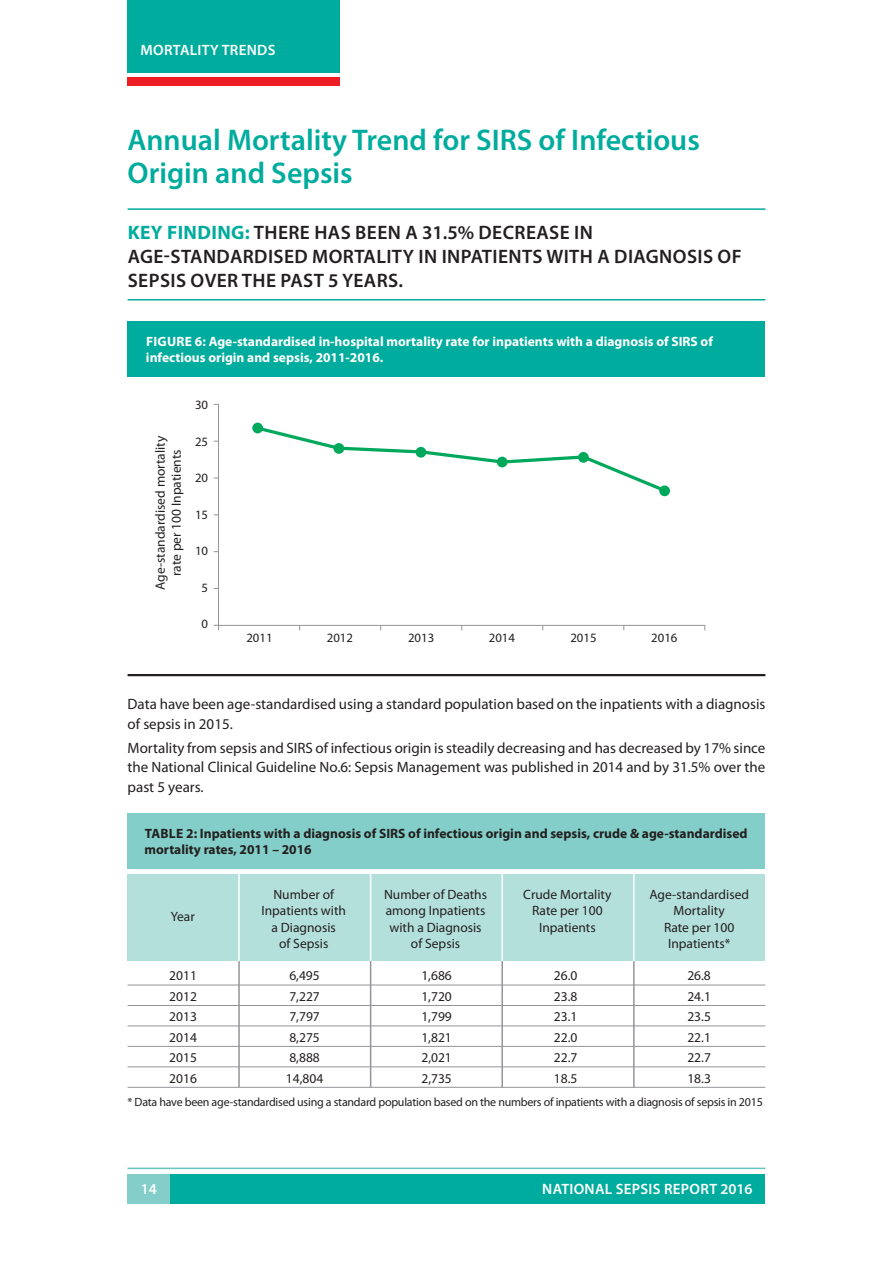
<style>
.page{position:relative;width:893px;height:1263px;background:#fff}
.page>*{position:absolute;margin:0;border:0;box-sizing:border-box;transform-origin:0 0}
.t1{font:600 30px/33px "Myriad Pro";color:#00ac9d}
.t2{font:600 19.5px "Myriad Pro";letter-spacing:.02em;color:#231f20}
.t3{font:700 19.5px "Myriad Pro";letter-spacing:.02em;color:#00ac9d}
.t4{font:15px/19.5px "Myriad Pro";color:#231f20}
.t5{font:600 15px "Myriad Pro";letter-spacing:.02em;color:#fff}
.t6{font:13.5px/16.2px "Myriad Pro";color:#231f20;text-align:center}
.t7{font:700 13.5px/16.2px "Myriad Pro";color:#fff}
.t8{font:700 13.5px/16.2px "Myriad Pro";color:#231f20}
.t9{font:12.75px "Myriad Pro";color:#231f20}
.t10{font:12px "Myriad Pro";letter-spacing:-.02em;color:#231f20}
.s1{font-weight:600;color:#231f20}
</style>
<div class="page">
<div style="left:128px;top:1174px;width:637px;height:29px;background:#00ac9d"></div>
<div style="left:128px;top:1174px;width:42px;height:29px;background:#83cec8"></div>
<hr style="left:128px;top:1167px;width:637px;height:2px;background:#66c6be">
<div style="left:128px;top:0;width:212px;height:72px;background:#00ac9d"></div>
<div style="left:128px;top:78px;width:212px;height:8px;background:#ee1d23"></div>
<hr style="left:128px;top:208px;width:637px;height:2px;background:#00ac9d">
<hr style="left:128px;top:299px;width:637px;height:1px;background:#00ac9d">
<div style="left:128px;top:321px;width:637px;height:56px;background:#00ac9d"></div>
<hr style="left:128px;top:674px;width:637px;height:2px;background:#231f20">
<hr style="left:218px;top:404px;width:1px;height:221px;background:#939598">
<hr style="left:218px;top:625px;width:487px;height:1px;background:#939598">
<div style="left:252px;top:423px;width:11px;height:10px;background:#00a85c;border-radius:50%"></div>
<svg style="left:254px;top:424px;width:416px;height:71px"></svg>
<hr style="left:128px;top:985px;width:637px;height:1px;background:#939598">
<hr style="left:128px;top:1005px;width:637px;height:1px;background:#939598">
<hr style="left:128px;top:1025px;width:637px;height:1px;background:#939598">
<hr style="left:128px;top:1046px;width:637px;height:1px;background:#939598">
<hr style="left:128px;top:1066px;width:637px;height:1px;background:#939598">
<hr style="left:128px;top:1087px;width:637px;height:1px;background:#939598">
<div style="left:128px;top:874px;width:637px;height:87px;background:#b4e0dc"></div>
<div style="left:128px;top:813px;width:637px;height:55px;background:#83cec8"></div>
<hr style="left:501px;top:961px;width:2px;height:126px;background:#939598">
<hr style="left:633px;top:961px;width:2px;height:126px;background:#939598">
<hr style="left:238px;top:961px;width:2px;height:126px;background:#939598">
<hr style="left:370px;top:961px;width:1px;height:126px;background:#939598">
<hr style="left:501px;top:873px;width:2px;height:88px;background:#fff">
<hr style="left:633px;top:873px;width:2px;height:88px;background:#fff">
<hr style="left:238px;top:873px;width:2px;height:88px;background:#fff">
<hr style="left:370px;top:873px;width:1px;height:88px;background:#fff">
<p class="t5" style="left:140px;top:40px;width:136px">MORTALITY TRENDS</p>
<h1 class="t1" style="left:128px;top:123px;width:574px">ANNUAL MORTALITY TREND FOR SIRS OF INFECTIOUS<br>ORIGIN AND SEPSIS</h1>
<h2 class="t3" style="left:128px;top:220px;width:149px">Key Finding: <span class="s1">THERE</span></h2>
<h2 class="t2" style="left:314px;top:220px;width:13px">HAS</h2>
<h2 class="t2" style="left:355px;top:220px;width:24px">BEEN</h2>
<h2 class="t2" style="left:405px;top:220px;width:86px">A 31.5% DEC</h2>
<h2 class="t2" style="left:515px;top:220px;width:23px">REASE</h2>
<h2 class="t2" style="left:574px;top:220px;width:9px">IN</h2>
<h2 class="t2" style="left:128px;top:244px;width:13px">AGE</h2>
<h2 class="t2" style="left:164px;top:244px;width:19px">-STANDARDISED</h2>
<h2 class="t2" style="left:312px;top:244px;width:14px">MORTA</h2>
<h2 class="t2" style="left:376px;top:244px;width:77px">LITY ININPATIENTS</h2>
<h2 class="t2" style="left:546px;top:244px;width:28px">WITH</h2>
<h2 class="t2" style="left:597px;top:244px;width:29px">A DIAGNOSIS</h2>
<h2 class="t2" style="left:718px;top:244px;width:13px">OF</h2>
<h2 class="t2" style="left:128px;top:268px;width:11px">SEPSIS</h2>
<h2 class="t2" style="left:191px;top:268px;width:214px">OVER THE PAST 5 YEARS.</h2>
<p class="t7" style="left:146px;top:332px;width:568px">Figure 6: Age-standardised in-hospital mortality rate for inpatients with a diagnosis of SIRS of infectious origin and sepsis, 2011-2016.</p>
<p class="t6" style="left:152px;top:590px;width:156px;rotate:-90deg">Age-standardised mortality rate per 100 I npatients</p>
<p class="t9" style="left:195px;top:397px;width:15px">30</p>
<p class="t9" style="left:195px;top:434px;width:15px">25</p>
<p class="t9" style="left:195px;top:470px;width:15px">20</p>
<p class="t9" style="left:195px;top:507px;width:15px">15</p>
<p class="t9" style="left:195px;top:543px;width:15px">10</p>
<p class="t9" style="left:202px;top:580px;width:8px">5</p>
<p class="t9" style="left:202px;top:616px;width:8px">0</p>
<p class="t9" style="left:246px;top:630px;width:28px">2011</p>
<p class="t9" style="left:327px;top:630px;width:28px">2012</p>
<p class="t9" style="left:408px;top:630px;width:28px">2013</p>
<p class="t9" style="left:489px;top:630px;width:28px">2014</p>
<p class="t9" style="left:570px;top:630px;width:28px">2015</p>
<p class="t9" style="left:651px;top:630px;width:28px">2016</p>
<p class="t4" style="left:128px;top:694px;width:639px">Data have been age-standardised using a standard population based on the inpatients with a diagnosis of sepsis in 2015.</p>
<p class="t4" style="left:128px;top:737px;width:639px;text-align:justify">Mortality from sepsis and SIRS of infectious origin is steadily decreasing and has decreased by 17% since the National Clinical Guideline No.6: Sepsis Management was published in 2014 and by 31.5% over the past 5 years.</p>
<p class="t8" style="left:145px;top:825px;width:605px">Table 2: Inpatients with a diagnosis of SIRS of infectious origin and sepsis, crude &amp; age-standardised mortality rates, 2011 – 2016</p>
<p class="t6" style="left:171px;top:908px;width:25px">Year</p>
<p class="t6" style="left:261px;top:886px;width:86px">Number of<br>I npatients with a Diagnosis<br>of Sepsis</p>
<p class="t6" style="left:384px;top:886px;width:105px">Number of Deaths among I npatients with a Diagnosis of Sepsis</p>
<p class="t6" style="left:523px;top:886px;width:90px">Crude Mortality<br>Rate per 100<br>I npatients</p>
<p class="t6" style="left:649px;top:886px;width:101px">Age-standardised<br>Mortality<br>Rate per 100<br>I npatients*</p>
<p class="t6" style="left:169px;top:967px;width:29px">2011</p>
<p class="t6" style="left:289px;top:967px;width:32px">6,495</p>
<p class="t6" style="left:421px;top:967px;width:32px">1,686</p>
<p class="t6" style="left:554px;top:967px;width:25px">26.0</p>
<p class="t6" style="left:687px;top:967px;width:25px">26.8</p>
<p class="t6" style="left:169px;top:988px;width:29px">2012</p>
<p class="t6" style="left:289px;top:988px;width:32px">7,227</p>
<p class="t6" style="left:421px;top:988px;width:32px">1,720</p>
<p class="t6" style="left:554px;top:988px;width:25px">23.8</p>
<p class="t6" style="left:687px;top:988px;width:25px">24.1</p>
<p class="t6" style="left:169px;top:1008px;width:29px">2013</p>
<p class="t6" style="left:289px;top:1008px;width:32px">7,797</p>
<p class="t6" style="left:421px;top:1008px;width:32px">1,799</p>
<p class="t6" style="left:554px;top:1008px;width:25px">23.1</p>
<p class="t6" style="left:687px;top:1008px;width:25px">23.5</p>
<p class="t6" style="left:169px;top:1029px;width:29px">2014</p>
<p class="t6" style="left:289px;top:1029px;width:32px">8,275</p>
<p class="t6" style="left:421px;top:1029px;width:32px">1,821</p>
<p class="t6" style="left:554px;top:1029px;width:25px">22.0</p>
<p class="t6" style="left:687px;top:1029px;width:25px">22.1</p>
<p class="t6" style="left:169px;top:1049px;width:29px">2015</p>
<p class="t6" style="left:289px;top:1049px;width:32px">8,888</p>
<p class="t6" style="left:421px;top:1049px;width:32px">2,021</p>
<p class="t6" style="left:554px;top:1049px;width:25px">22.7</p>
<p class="t6" style="left:687px;top:1049px;width:25px">22.7</p>
<p class="t6" style="left:169px;top:1070px;width:29px">2016</p>
<p class="t6" style="left:286px;top:1070px;width:39px">14,804</p>
<p class="t6" style="left:421px;top:1070px;width:32px">2,735</p>
<p class="t6" style="left:554px;top:1070px;width:25px">18.5</p>
<p class="t6" style="left:687px;top:1070px;width:25px">18.3</p>
<p class="t10" style="left:128px;top:1095px;width:637px">* Data have been age-standardised using a standard population based on the numbers of inpatients with a diagnosis of sepsis in 2015</p>
<p class="t5" style="left:141px;top:1179px;width:18px">14</p>
<p class="t5" style="left:542px;top:1179px;width:20px">NATIONA</p>
<p class="t5" style="left:605px;top:1179px;width:27px">L SEPSIS</p>
<p class="t5" style="left:664px;top:1179px;width:19px">REPORT</p>
<p class="t5" style="left:720px;top:1179px;width:34px">2016</p>
</div>
